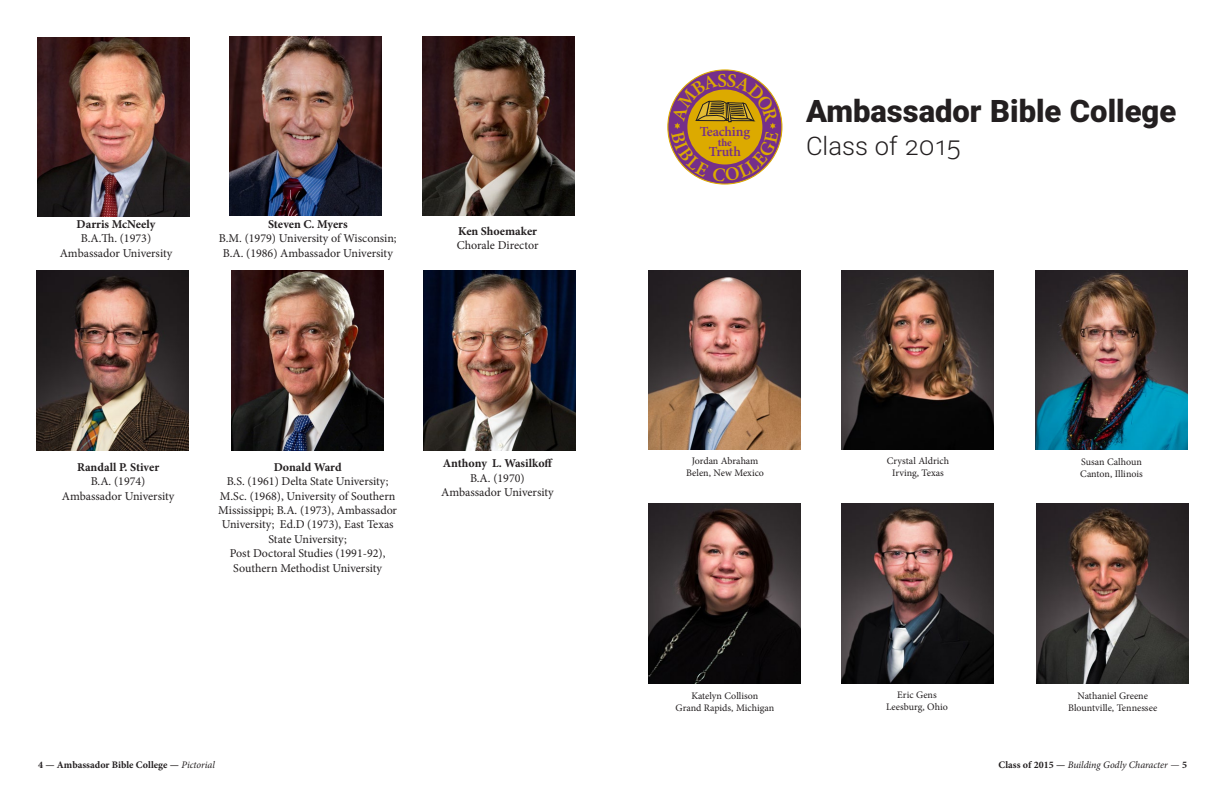
<style>
.page{position:relative;width:1224px;height:792px;background:#fff}
.page>*{position:absolute;margin:0;border:0;box-sizing:border-box;transform-origin:0 0}
.Main_Headings{font:900 31px "Roboto";color:#231f20}
.Main_Headings-2{font:300 25.6px "Roboto";color:#231f20}
.t1{font:600 13.8px "Minion Pro";letter-spacing:-.015em;color:#752f8a}
.t2{font:12px/14.4px "Minion Pro";color:#231f20;text-align:center}
.t3{font:700 10.7px "Minion Pro";color:#752f8a}
.t4{font:10px "Minion Pro";color:#231f20}
.t5{font:italic 10px "Minion Pro";letter-spacing:-.005em;color:#231f20}
.t6{font:700 10px "Minion Pro";color:#231f20}
.s1{font-weight:700}
.s2{font-weight:400;font-style:italic}
.s3{font-weight:700;font-style:normal}
</style>
<div class="page">
<img style="left:231px;top:271px;width:152px;height:180px">
<img style="left:422px;top:36px;width:152px;height:179px">
<img style="left:424px;top:271px;width:151px;height:180px">
<img style="left:230px;top:36px;width:152px;height:179px">
<img style="left:36px;top:271px;width:152px;height:180px">
<img style="left:38px;top:38px;width:152px;height:178px">
<img style="left:841px;top:270px;width:152px;height:180px">
<img style="left:841px;top:504px;width:152px;height:180px">
<img style="left:648px;top:504px;width:152px;height:180px">
<img style="left:1036px;top:271px;width:151px;height:178px">
<img style="left:1036px;top:504px;width:152px;height:180px">
<img style="left:648px;top:270px;width:153px;height:180px">
<svg style="left:667px;top:69px;width:115px;height:116px"></svg>
<p class="t2" style="left:60px;top:217px;width:114px"><span class="s1">Darris McNeely<br></span>B.A.Th. (1973)<br>Ambassador University</p>
<p class="t2" style="left:219px;top:217px;width:179px"><span class="s1">Steven C. Myers<br></span>B.M. (1979) University of Wisconsin;<br>B.A. (1986) Ambassador University</p>
<p class="t2" style="left:457px;top:224px;width:83px;text-align:left"><span class="s1">Ken Shoemaker<br></span>Chorale Director</p>
<p class="t2" style="left:62px;top:460px;width:114px"><span class="s1">Randall P. Stiver<br></span>B.A. (1974)<br>Ambassador University</p>
<p class="t2" style="left:441px;top:456px;width:114px"><span class="s1">Anthony L. Wasilkoff<br></span>B.A. (1970)<br>Ambassador University</p>
<p class="t2" style="left:218px;top:460px;width:180px"><span class="s1">Donald Ward<br></span>B.S. (1961) Delta State University;<br>M.Sc. (1968), University of Southern<br>Mississippi; B.A. (1973), Ambassador<br>University; Ed.D (1973), East Texas<br>State University;<br>Post Doctoral Studies (1991-92),<br>Southern Methodist University</p>
<p class="t1" style="left:700px;top:122px;width:52px">Teaching</p>
<p class="t3" style="left:718px;top:135px;width:15px">the</p>
<p class="t1" style="left:709px;top:142px;width:34px">Truth</p>
<p class="Main_Headings" style="left:806px;top:89px;width:372px">Ambassador Bible College</p>
<p class="Main_Headings-2" style="left:806px;top:128px;width:156px">Class of 2015</p>
<p class="t4" style="left:692px;top:454px;width:68px">Jordan Abraham</p>
<p class="t4" style="left:686px;top:466px;width:79px">Belen, New Mexico</p>
<p class="t4" style="left:691px;top:689px;width:68px">Katelyn Collison</p>
<p class="t4" style="left:676px;top:701px;width:100px">Grand Rapids, Michigan</p>
<p class="t4" style="left:887px;top:454px;width:64px">Crystal Aldrich</p>
<p class="t4" style="left:892px;top:466px;width:53px">Irving, Texas</p>
<p class="t4" style="left:897px;top:688px;width:41px">Eric Gens</p>
<p class="t4" style="left:886px;top:700px;width:63px">Leesburg, Ohio</p>
<p class="t4" style="left:1081px;top:455px;width:62px">Susan Calhoun</p>
<p class="t4" style="left:1080px;top:467px;width:64px">Canton, Illinois</p>
<p class="t4" style="left:1078px;top:689px;width:72px">Nathaniel Greene</p>
<p class="t4" style="left:1068px;top:701px;width:90px">Blountville, Tennessee</p>
<p class="t6" style="left:38px;top:757px;width:178px">4 — Ambassador Bible College — <span class="s2">Pictorial</span></p>
<p class="t5" style="left:998px;top:758px;width:190px"><span class="s3">Class of 2015 —</span> Building Godly Character — <span class="s3">5</span></p>
</div>
